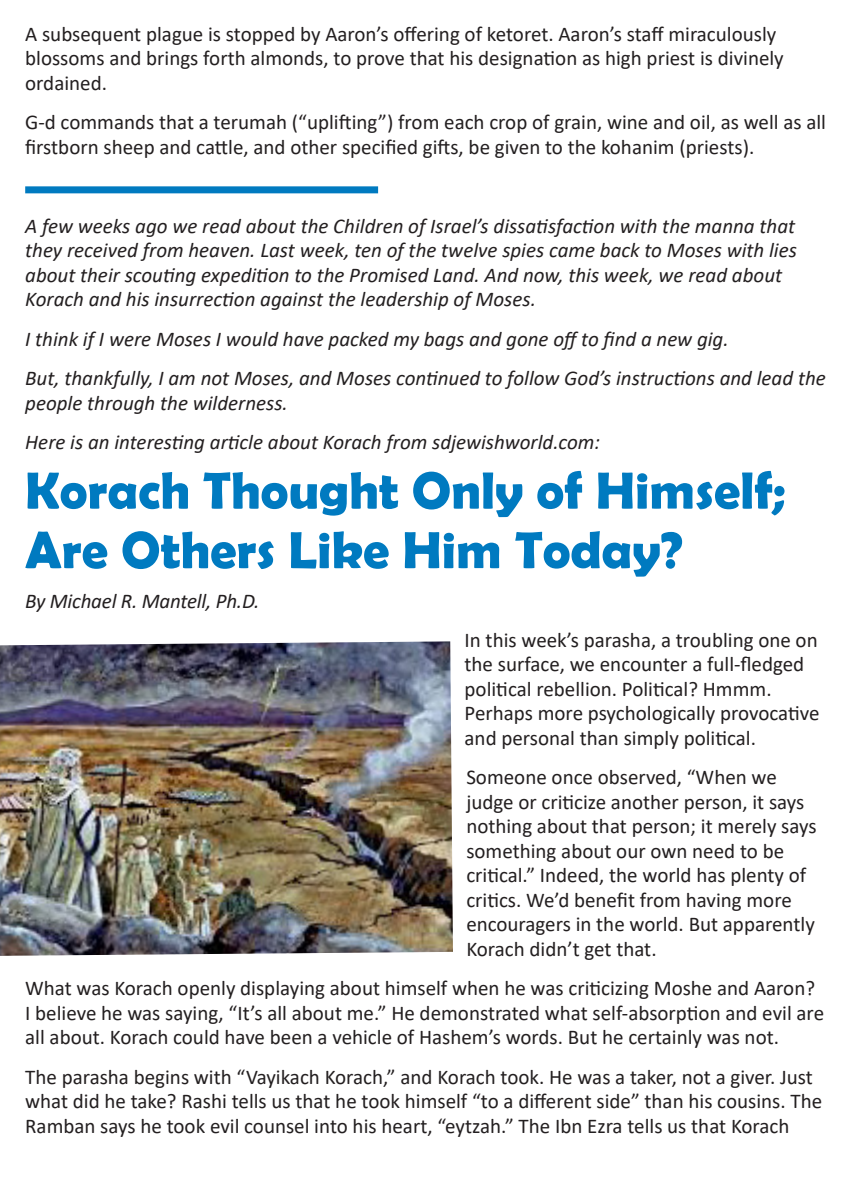
<style>
.page{position:relative;width:856px;height:1182px;background:#fff}
.page>*{position:absolute;margin:0;border:0;box-sizing:border-box;transform-origin:0 0}
.head_large{font:700 52.5px/59.5px "Berlin Sans FB Demi";color:#007ac0}
.t1{font:21px/24.5px "Calibri";color:#231f20}
.byline{font:italic 21px/24.5px "Calibri";color:#231f20}
</style>
<div class="page">
<div style="left:25px;top:186px;width:353px;height:7px;background:#007ac0"></div>
<img style="left:0;top:641px;width:453px;height:314px">
<p class="t1" style="left:25px;top:21px;width:760px">A subsequent plague is stopped by Aaron’s offering of ketoret. Aaron’s staff miraculously blossoms and brings forth almonds, to prove that his designation as high priest is divinely ordained.</p>
<p class="t1" style="left:25px;top:110px;width:802px">G‑d commands that a terumah (“uplifting”) from each crop of grain, wine and oil, as well as all firstborn sheep and cattle, and other specified gifts, be given to the kohanim (priests).</p>
<p class="byline" style="left:25px;top:212px;width:773px">A few weeks ago we read about the Children of Israel’s dissatisfaction with the manna that they received from heaven. Last week, ten of the twelve spies came back to Moses with lies about their scouting expedition to the Promised Land. And now, this week, we read about Korach and his insurrection against the leadership of Moses.</p>
<p class="byline" style="left:25px;top:325px;width:705px">I think if I were Moses I would have packed my bags and gone off to find a new gig.</p>
<p class="byline" style="left:25px;top:365px;width:802px">But, thankfully, I am not Moses, and Moses continued to follow God’s instructions and lead the people through the wilderness.</p>
<p class="byline" style="left:25px;top:429px;width:576px">Here is an interesting article about Korach from sdjewishworld.com:</p>
<p class="head_large" style="left:25px;top:460px;width:762px">Korach Thought Only of Himself;<br>Are Others Like Him Today?</p>
<p class="byline" style="left:25px;top:587px;width:236px">By Michael R. Mantell, Ph.D.</p>
<p class="t1" style="left:464px;top:627px;width:356px">In this week’s parasha, a troubling one on the surface, we encounter a full-fledged political rebellion. Political? Hmmm.<br>Perhaps more psychologically provocative and personal than simply political.</p>
<p class="t1" style="left:466px;top:764px;width:352px">Someone once observed, “When we judge or criticize another person, it says nothing about that person; it merely says something about our own need to be critical.” Indeed, the world has plenty of critics. We’d benefit from having more encouragers in the world. But apparently Korach didn’t get that.</p>
<p class="t1" style="left:25px;top:975px;width:800px">What was Korach openly displaying about himself when he was criticizing Moshe and Aaron?<br>I believe he was saying, “It’s all about me.” He demonstrated what self-absorption and evil are all about. Korach could have been a vehicle of Hashem’s words. But he certainly was not.</p>
<p class="t1" style="left:25px;top:1063px;width:798px">The parasha begins with “Vayikach Korach,” and Korach took. He was a taker, not a giver. Just what did he take? Rashi tells us that he took himself “to a different side” than his cousins. The<br>Ramban says he took evil counsel into his heart, “eytzah.” The Ibn Ezra tells us that Korach</p>
</div>
